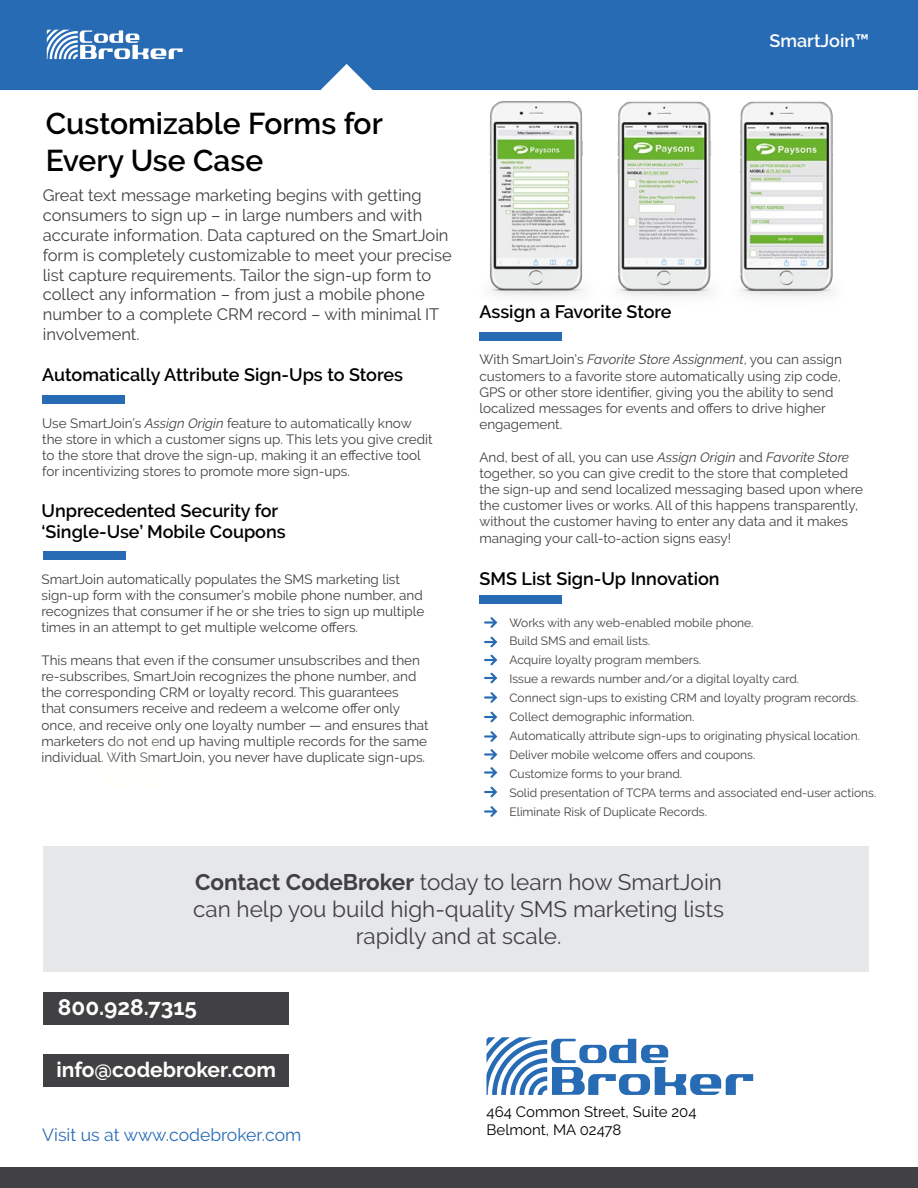
<style>
.page{position:relative;width:918px;height:1188px;background:#fff}
.page>*{position:absolute;margin:0;border:0;box-sizing:border-box;transform-origin:0 0}
.t1{font:600 30px/37.5px "Raleway";color:#000}
.t2{font:22.5px/27px "Raleway";color:#414042;text-align:center}
.t3{font:700 22.5px "Raleway";color:#fff}
.t4{font:700 21px "Raleway";color:#fff}
.t5{font:600 18px/21.6px "Raleway";color:#000}
.t6{font:600 18px "Raleway";color:#fff}
.t7{font:17.55px "Raleway";color:#276bb4}
.t8{font:16.5px/19.8px "Raleway";color:#414042}
.t9{font:15px/18px "Raleway";color:#000}
.t10{font:13.5px/16.2px "Raleway";color:#414042}
.t11{font:12px/18.9px "Raleway";color:#414042}
.s1{font-style:italic}
.s2{font-weight:700}
</style>
<div class="page">
<img style="left:489px;top:101px;width:345px;height:196px">
<div style="left:44px;top:846px;width:825px;height:126px;background:#e6e7e8"></div>
<div style="left:0;top:0;width:918px;height:89px;background:#276bb4"></div>
<svg style="left:321px;top:64px;width:52px;height:26px"></svg>
<svg style="left:47px;top:30px;width:136px;height:29px"></svg>
<div style="left:0;top:1167px;width:918px;height:21px;background:#414042"></div>
<div style="left:42px;top:395px;width:83px;height:9px;background:#276bb4"></div>
<div style="left:479px;top:332px;width:83px;height:9px;background:#276bb4"></div>
<div style="left:479px;top:596px;width:83px;height:8px;background:#276bb4"></div>
<div style="left:43px;top:552px;width:83px;height:8px;background:#276bb4"></div>
<svg style="left:486px;top:1037px;width:267px;height:58px"></svg>
<div style="left:43px;top:992px;width:246px;height:32px;background:#414042"></div>
<div style="left:43px;top:1054px;width:246px;height:33px;background:#414042"></div>
<svg style="left:484px;top:617px;width:13px;height:11px"></svg>
<svg style="left:484px;top:637px;width:13px;height:10px"></svg>
<svg style="left:484px;top:655px;width:13px;height:10px"></svg>
<svg style="left:484px;top:673px;width:13px;height:10px"></svg>
<svg style="left:484px;top:692px;width:13px;height:11px"></svg>
<svg style="left:484px;top:712px;width:13px;height:10px"></svg>
<svg style="left:484px;top:731px;width:13px;height:11px"></svg>
<svg style="left:484px;top:749px;width:13px;height:11px"></svg>
<svg style="left:484px;top:767px;width:13px;height:11px"></svg>
<svg style="left:484px;top:787px;width:13px;height:10px"></svg>
<svg style="left:484px;top:806px;width:13px;height:11px"></svg>
<h1 class="t1" style="left:46px;top:104px;width:339px">Customizable Forms for<br>Every Use Case</h1>
<p class="t8" style="left:43px;top:186px;width:411px">Great text message marketing begins with getting consumers to sign up – in large numbers and with accurate information. Data captured on the SmartJoin form is completely customizable to meet your precise list capture requirements. Tailor the sign-up form to collect any information – from just a mobile phone number to a complete CRM record – with minimal IT involvement.</p>
<h3 class="t5" style="left:42px;top:364px;width:362px">Automatically Attribute Sign-Ups to Stores</h3>
<p class="t10" style="left:42px;top:415px;width:392px">Use SmartJoin’s <span class="s1">Assign Origin</span> feature to automatically know the store in which a customer signs up. This lets you give credit to the store that drove the sign-up, making it an effective tool for incentivizing stores to promote more sign-ups.</p>
<h3 class="t5" style="left:42px;top:500px;width:246px">Unprecedented Security for ‘Single-Use’ Mobile Coupons</h3>
<p class="t10" style="left:42px;top:571px;width:384px">SmartJoin automatically populates the SMS marketing list sign-up form with the consumer’s mobile phone number, and recognizes that consumer if he or she tries to sign up multiple times in an attempt to get multiple welcome offers.</p>
<p class="t10" style="left:42px;top:652px;width:389px">This means that even if the consumer unsubscribes and then re-subscribes, SmartJoin recognizes the phone number, and the corresponding CRM or loyalty record. This guarantees<br>that consumers receive and redeem a welcome offer only once, and receive only one loyalty number — and ensures that marketers do not end up having multiple records for the same individual. With SmartJoin, you never have duplicate sign-ups.</p>
<h3 class="t6" style="left:769px;top:30px;width:101px">SmartJoin™</h3>
<h3 class="t5" style="left:479px;top:301px;width:194px">Assign a Favorite Store</h3>
<p class="t10" style="left:479px;top:352px;width:364px">With SmartJoin’s <span class="s1">Favorite Store Assignment</span>, you can assign customers to a favorite store automatically using zip code, GPS or other store identifier, giving you the ability to send localized messages for events and offers to drive higher engagement.</p>
<p class="t10" style="left:479px;top:449px;width:385px">And, best of all, you can use <span class="s1">Assign Origin</span> and <span class="s1">Favorite Store </span>together, so you can give credit to the store that completed the sign-up and send localized messaging based upon where the customer lives or works. All of this happens transparently, without the customer having to enter any data and it makes managing your call-to-action signs easy!</p>
<h3 class="t5" style="left:479px;top:567px;width:242px">SMS List Sign-Up Innovation</h3>
<p class="t11" style="left:509px;top:613px;width:368px">Works with any web-enabled mobile phone.<br>Build SMS and email lists.<br>Acquire loyalty program members.<br>Issue a rewards number and/or a digital loyalty card.<br>Connect sign-ups to existing CRM and loyalty program records.<br>Collect demographic information.<br>Automatically attribute sign-ups to originating physical location.<br>Deliver mobile welcome offers and coupons.<br>Customize forms to your brand.<br>Solid presentation of TCPA terms and associated end-user actions.<br>Eliminate Risk of Duplicate Records.</p>
<h2 class="t2" style="left:193px;top:868px;width:532px"><span class="s2">Contact CodeBroker</span> today to learn how SmartJoin can help you build high-quality SMS marketing lists rapidly and at scale.</h2>
<h2 class="t3" style="left:58px;top:994px;width:140px">800.928.7315</h2>
<h3 class="t4" style="left:57px;top:1058px;width:221px">info@codebroker.com</h3>
<p class="t7" style="left:42px;top:1124px;width:261px">Visit us at www.codebroker.com</p>
<p class="t9" style="left:487px;top:1103px;width:212px">464 Common Street, Suite 204<br>Belmont, MA 02478</p>
</div>
